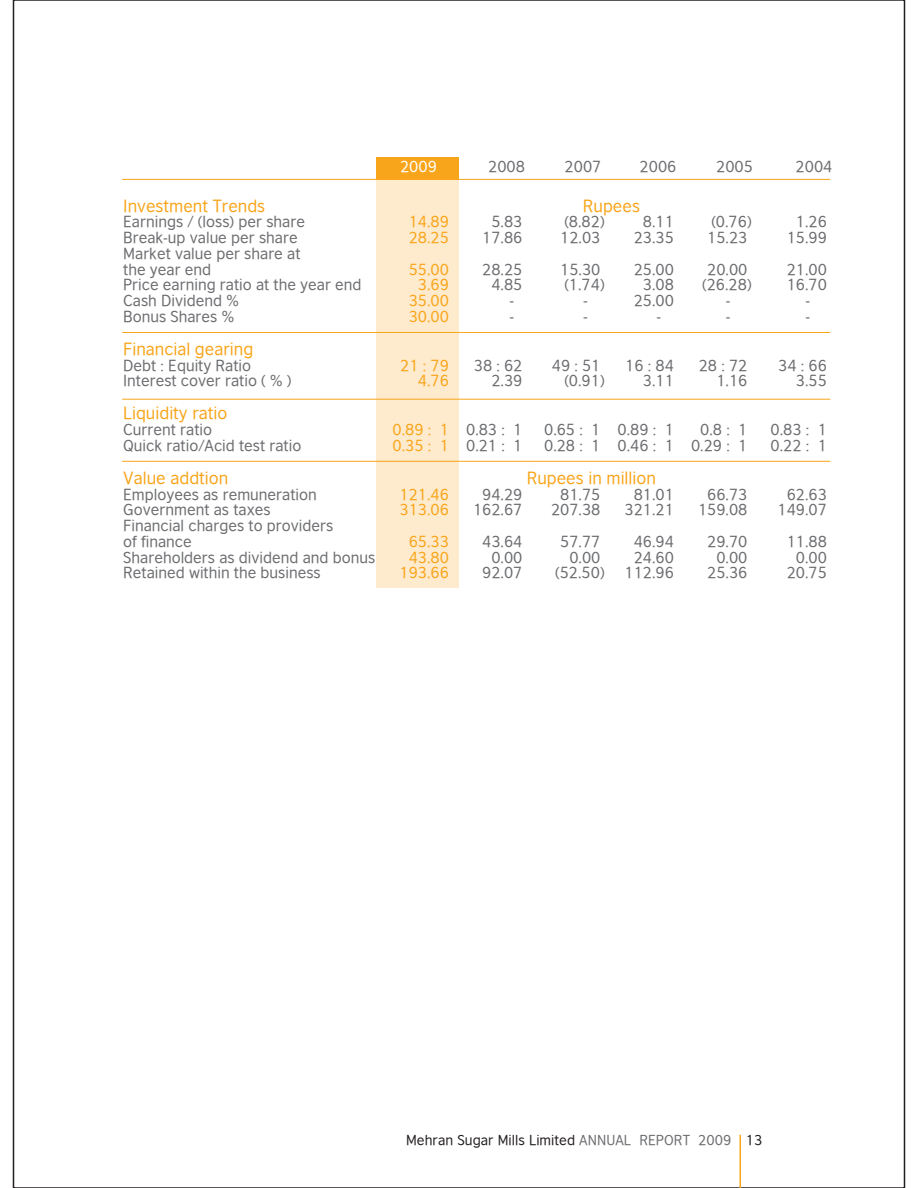
<style>
.page{position:relative;width:918px;height:1188px;background:#fff}
.page>*{position:absolute;margin:0;border:0;box-sizing:border-box;transform-origin:0 0}
.t1{font:16.5px "British Council Sans";color:#f9a51b}
.t2{font:15px/15.8px "British Council Sans";color:#6c6d70}
.t3{font:15px "British Council Sans";color:#f9a51b}
.t4{font:15px "British Council Sans";color:#fff}
.t5{font:13.5px "British Council Sans";letter-spacing:.005em;color:#231f20}
.s1{color:#6c6d70}
</style>
<div class="page">
<div style="left:377px;top:157px;width:82px;height:431px;background:#feeacc"></div>
<div style="left:377px;top:157px;width:82px;height:23px;background:#f9a51b"></div>
<hr style="left:122px;top:179px;width:708px;height:1px;background:#f9a51b">
<hr style="left:122px;top:332px;width:708px;height:1px;background:#f9a51b">
<hr style="left:122px;top:399px;width:708px;height:1px;background:#f9a51b">
<hr style="left:122px;top:461px;width:708px;height:1px;background:#f9a51b">
<hr style="left:740px;top:1135px;width:1px;height:53px;background:#f9a51b">
<p class="t4" style="left:400px;top:157px;width:38px">2009</p>
<p class="t2" style="left:488px;top:158px;width:38px">2008</p>
<p class="t2" style="left:565px;top:158px;width:38px">2007</p>
<p class="t2" style="left:640px;top:158px;width:38px">2006</p>
<p class="t2" style="left:716px;top:158px;width:38px">2005</p>
<p class="t2" style="left:796px;top:158px;width:38px">2004</p>
<p class="t1" style="left:123px;top:196px;width:144px">Investment Trends</p>
<p class="t1" style="left:583px;top:196px;width:59px">Rupees</p>
<p class="t2" style="left:123px;top:214px;width:183px">Earnings / (loss) per share</p>
<p class="t3" style="left:409px;top:213px;width:42px">14.89</p>
<p class="t2" style="left:491px;top:214px;width:33px">5.83</p>
<p class="t2" style="left:564px;top:214px;width:42px">(8.82)</p>
<p class="t2" style="left:643px;top:214px;width:33px">8.11</p>
<p class="t2" style="left:711px;top:214px;width:42px">(0.76)</p>
<p class="t2" style="left:796px;top:214px;width:33px">1.26</p>
<p class="t2" style="left:123px;top:229px;width:176px">Break-up value per share</p>
<p class="t3" style="left:409px;top:228px;width:42px">28.25</p>
<p class="t2" style="left:482px;top:229px;width:42px">17.86</p>
<p class="t2" style="left:560px;top:229px;width:42px">12.03</p>
<p class="t2" style="left:634px;top:229px;width:42px">23.35</p>
<p class="t2" style="left:707px;top:229px;width:42px">15.23</p>
<p class="t2" style="left:787px;top:229px;width:42px">15.99</p>
<p class="t2" style="left:123px;top:245px;width:179px">Market value per share at the year end</p>
<p class="t3" style="left:409px;top:260px;width:42px">55.00</p>
<p class="t2" style="left:482px;top:261px;width:42px">28.25</p>
<p class="t2" style="left:560px;top:261px;width:42px">15.30</p>
<p class="t2" style="left:634px;top:261px;width:42px">25.00</p>
<p class="t2" style="left:707px;top:261px;width:42px">20.00</p>
<p class="t2" style="left:787px;top:261px;width:42px">21.00</p>
<p class="t2" style="left:123px;top:277px;width:240px">Price earning ratio at the year end</p>
<p class="t3" style="left:418px;top:276px;width:33px">3.69</p>
<p class="t2" style="left:491px;top:277px;width:33px">4.85</p>
<p class="t2" style="left:564px;top:277px;width:42px">(1.74)</p>
<p class="t2" style="left:643px;top:277px;width:33px">3.08</p>
<p class="t2" style="left:702px;top:277px;width:51px">(26.28)</p>
<p class="t2" style="left:787px;top:277px;width:42px">16.70</p>
<p class="t2" style="left:123px;top:292px;width:117px">Cash Dividend %</p>
<p class="t3" style="left:409px;top:291px;width:42px">35.00</p>
<p class="t2" style="left:509px;top:292px;width:6px">-</p>
<p class="t2" style="left:583px;top:292px;width:6px">-</p>
<p class="t2" style="left:634px;top:292px;width:42px">25.00</p>
<p class="t2" style="left:726px;top:292px;width:6px">-</p>
<p class="t2" style="left:805px;top:292px;width:6px">-</p>
<p class="t2" style="left:123px;top:308px;width:112px">Bonus Shares %</p>
<p class="t3" style="left:409px;top:307px;width:42px">30.00</p>
<p class="t2" style="left:509px;top:308px;width:6px">-</p>
<p class="t2" style="left:583px;top:308px;width:6px">-</p>
<p class="t2" style="left:657px;top:308px;width:6px">-</p>
<p class="t2" style="left:726px;top:308px;width:6px">-</p>
<p class="t2" style="left:805px;top:308px;width:6px">-</p>
<p class="t1" style="left:123px;top:339px;width:132px">Financial gearing</p>
<p class="t2" style="left:123px;top:357px;width:129px">Debt : Equity Ratio</p>
<p class="t3" style="left:400px;top:356px;width:50px">21 : 79</p>
<p class="t2" style="left:474px;top:357px;width:50px">38 : 62</p>
<p class="t2" style="left:552px;top:357px;width:50px">49 : 51</p>
<p class="t2" style="left:625px;top:357px;width:50px">16 : 84</p>
<p class="t2" style="left:699px;top:357px;width:50px">28 : 72</p>
<p class="t2" style="left:778px;top:357px;width:50px">34 : 66</p>
<p class="t2" style="left:123px;top:373px;width:170px">Interest cover ratio ( % )</p>
<p class="t3" style="left:418px;top:372px;width:33px">4.76</p>
<p class="t2" style="left:491px;top:373px;width:33px">2.39</p>
<p class="t2" style="left:564px;top:373px;width:42px">(0.91)</p>
<p class="t2" style="left:643px;top:373px;width:33px">3.11</p>
<p class="t2" style="left:716px;top:373px;width:33px">1.16</p>
<p class="t2" style="left:796px;top:373px;width:33px">3.55</p>
<p class="t1" style="left:123px;top:403px;width:106px">Liquidity ratio</p>
<p class="t2" style="left:123px;top:422px;width:90px">Current ratio</p>
<p class="t3" style="left:393px;top:421px;width:131px">0.89 : 1 <span class="s1">0.83 : 1</span></p>
<p class="t2" style="left:544px;top:422px;width:131px">0.65 : 1 0.89 : 1</p>
<p class="t2" style="left:700px;top:422px;width:49px">0.8 : 1</p>
<p class="t2" style="left:771px;top:422px;width:58px">0.83 : 1</p>
<p class="t2" style="left:123px;top:437px;width:180px">Quick ratio/Acid test ratio</p>
<p class="t3" style="left:393px;top:436px;width:131px">0.35 : 1 <span class="s1">0.21 : 1</span></p>
<p class="t2" style="left:544px;top:437px;width:205px">0.28 : 1 0.46 : 1 0.29 : 1</p>
<p class="t2" style="left:771px;top:437px;width:58px">0.22 : 1</p>
<p class="t1" style="left:123px;top:468px;width:107px">Value addtion</p>
<p class="t1" style="left:527px;top:468px;width:131px">Rupees in million</p>
<p class="t2" style="left:123px;top:486px;width:195px">Employees as remuneration</p>
<p class="t3" style="left:400px;top:485px;width:51px">121.46</p>
<p class="t2" style="left:482px;top:486px;width:42px">94.29</p>
<p class="t2" style="left:560px;top:486px;width:42px">81.75</p>
<p class="t2" style="left:634px;top:486px;width:42px">81.01</p>
<p class="t2" style="left:707px;top:486px;width:42px">66.73</p>
<p class="t2" style="left:787px;top:486px;width:42px">62.63</p>
<p class="t2" style="left:123px;top:502px;width:149px">Government as taxes</p>
<p class="t3" style="left:400px;top:501px;width:51px">313.06</p>
<p class="t2" style="left:473px;top:502px;width:51px">162.67</p>
<p class="t2" style="left:551px;top:502px;width:51px">207.38</p>
<p class="t2" style="left:625px;top:502px;width:51px">321.21</p>
<p class="t2" style="left:698px;top:502px;width:51px">159.08</p>
<p class="t2" style="left:778px;top:502px;width:51px">149.07</p>
<p class="t2" style="left:123px;top:518px;width:212px">Financial charges to providers of finance</p>
<p class="t3" style="left:409px;top:532px;width:42px">65.33</p>
<p class="t2" style="left:482px;top:533px;width:42px">43.64</p>
<p class="t2" style="left:560px;top:533px;width:42px">57.77</p>
<p class="t2" style="left:634px;top:533px;width:42px">46.94</p>
<p class="t2" style="left:707px;top:533px;width:42px">29.70</p>
<p class="t2" style="left:787px;top:533px;width:42px">11.88</p>
<p class="t2" style="left:123px;top:549px;width:254px">Shareholders as dividend and bonus</p>
<p class="t3" style="left:409px;top:548px;width:42px">43.80</p>
<p class="t2" style="left:491px;top:549px;width:33px">0.00</p>
<p class="t2" style="left:569px;top:549px;width:33px">0.00</p>
<p class="t2" style="left:634px;top:549px;width:42px">24.60</p>
<p class="t2" style="left:716px;top:549px;width:33px">0.00</p>
<p class="t2" style="left:796px;top:549px;width:33px">0.00</p>
<p class="t2" style="left:123px;top:565px;width:199px">Retained within the business</p>
<p class="t3" style="left:400px;top:564px;width:51px">193.66</p>
<p class="t2" style="left:482px;top:565px;width:42px">92.07</p>
<p class="t2" style="left:555px;top:565px;width:51px">(52.50)</p>
<p class="t2" style="left:625px;top:565px;width:51px">112.96</p>
<p class="t2" style="left:707px;top:565px;width:42px">25.36</p>
<p class="t2" style="left:787px;top:565px;width:42px">20.75</p>
<p class="t5" style="left:406px;top:1132px;width:358px">Mehran Sugar Mills Limited <span class="s1">ANNUAL REPORT 2009</span> 13</p>
</div>
